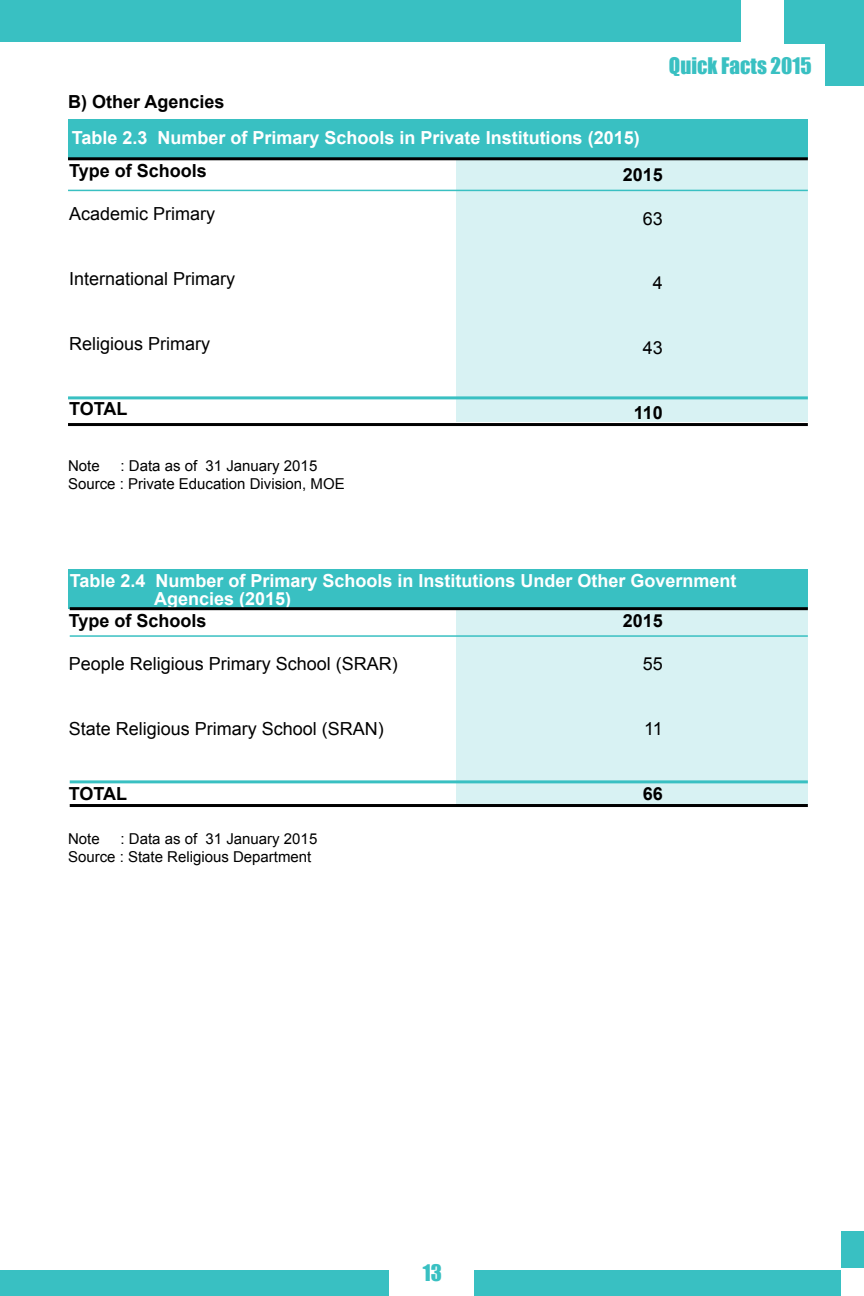
<style>
.page{position:relative;width:864px;height:1296px;background:#fff}
.page>*{position:absolute;margin:0;border:0;box-sizing:border-box;transform-origin:0 0}
.t1{font:21px "Impact";color:#39c0c2}
.t2{font:700 18px/18px "Arial";color:#fff}
.t3{font:18px "Arial";color:#000}
.t4{font:700 18px "Arial";color:#000}
.t5{font:15px/18px "Arial";color:#000}
</style>
<div class="page">
<div style="left:0;top:1271px;width:864px;height:25px;background:#39c0c2"></div>
<div style="left:841px;top:1253px;width:23px;height:43px;background:#fff"></div>
<div style="left:390px;top:1254px;width:84px;height:42px;background:#fff"></div>
<div style="left:0;top:0;width:741px;height:41px;background:#39c0c2"></div>
<div style="left:826px;top:1px;width:38px;height:84px;background:#39c0c2"></div>
<div style="left:784px;top:0;width:80px;height:43px;background:#39c0c2"></div>
<div style="left:841px;top:1232px;width:23px;height:36px;background:#39c0c2"></div>
<div style="left:457px;top:609px;width:351px;height:195px;background:#d8f2f3"></div>
<div style="left:457px;top:160px;width:351px;height:262px;background:#d8f2f3"></div>
<div style="left:68px;top:120px;width:740px;height:39px;background:#39c0c2"></div>
<div style="left:68px;top:569px;width:740px;height:39px;background:#39c0c2"></div>
<hr style="left:68px;top:396px;width:740px;height:3px;background:#39c0c2">
<hr style="left:68px;top:190px;width:740px;height:1px;background:#39c0c2">
<hr style="left:68px;top:157px;width:740px;height:3px;background:#000">
<hr style="left:68px;top:423px;width:740px;height:3px;background:#000">
<hr style="left:70px;top:780px;width:738px;height:3px;background:#39c0c2">
<hr style="left:70px;top:635px;width:738px;height:2px;background:#39c0c2">
<hr style="left:70px;top:607px;width:738px;height:3px;background:#000">
<hr style="left:70px;top:804px;width:738px;height:3px;background:#000">
<p class="t4" style="left:68px;top:90px;width:158px">B) Other Agencies</p>
<p class="t2" style="left:72px;top:130px;width:569px">Table 2.3 Number of Primary Schools in Private Institutions (2015)</p>
<p class="t1" style="left:669px;top:49px;width:144px">Quick Facts 2015</p>
<p class="t4" style="left:69px;top:159px;width:139px">Type of Schools</p>
<p class="t3" style="left:69px;top:202px;width:148px">Academic Primary</p>
<p class="t3" style="left:69px;top:267px;width:168px">International Primary</p>
<p class="t3" style="left:69px;top:332px;width:143px">Religious Primary</p>
<p class="t4" style="left:69px;top:396px;width:60px">TOTAL</p>
<p class="t5" style="left:68px;top:456px;width:278px;text-indent:53px">: Data as of 31 January 2015<br>Source : Private Education Division, MOE</p>
<p class="t5" style="left:68px;top:456px;width:33px">Note</p>
<p class="t4" style="left:623px;top:163px;width:42px">2015</p>
<p class="t3" style="left:643px;top:207px;width:22px">63</p>
<p class="t3" style="left:653px;top:271px;width:12px">4</p>
<p class="t3" style="left:643px;top:336px;width:22px">43</p>
<p class="t4" style="left:634px;top:401px;width:31px">110</p>
<p class="t2" style="left:154px;top:572px;width:584px;text-indent:-84px">Table 2.4 Number of Primary Schools in Institutions Under Other Government<br>Agencies (2015)</p>
<p class="t4" style="left:69px;top:609px;width:139px">Type of Schools</p>
<p class="t3" style="left:69px;top:652px;width:331px">People Religious Primary School (SRAR)</p>
<p class="t3" style="left:69px;top:717px;width:317px">State Religious Primary School (SRAN)</p>
<p class="t4" style="left:69px;top:782px;width:60px">TOTAL</p>
<p class="t5" style="left:68px;top:830px;width:251px;text-indent:53px">: Data as of 31 January 2015<br>Source : State Religious Department</p>
<p class="t5" style="left:68px;top:830px;width:33px">Note</p>
<p class="t1" style="left:423px;top:1257px;width:21px">13</p>
<p class="t4" style="left:623px;top:609px;width:42px">2015</p>
<p class="t3" style="left:643px;top:652px;width:22px">55</p>
<p class="t3" style="left:644px;top:717px;width:20px">11</p>
<p class="t4" style="left:643px;top:782px;width:22px">66</p>
</div>
